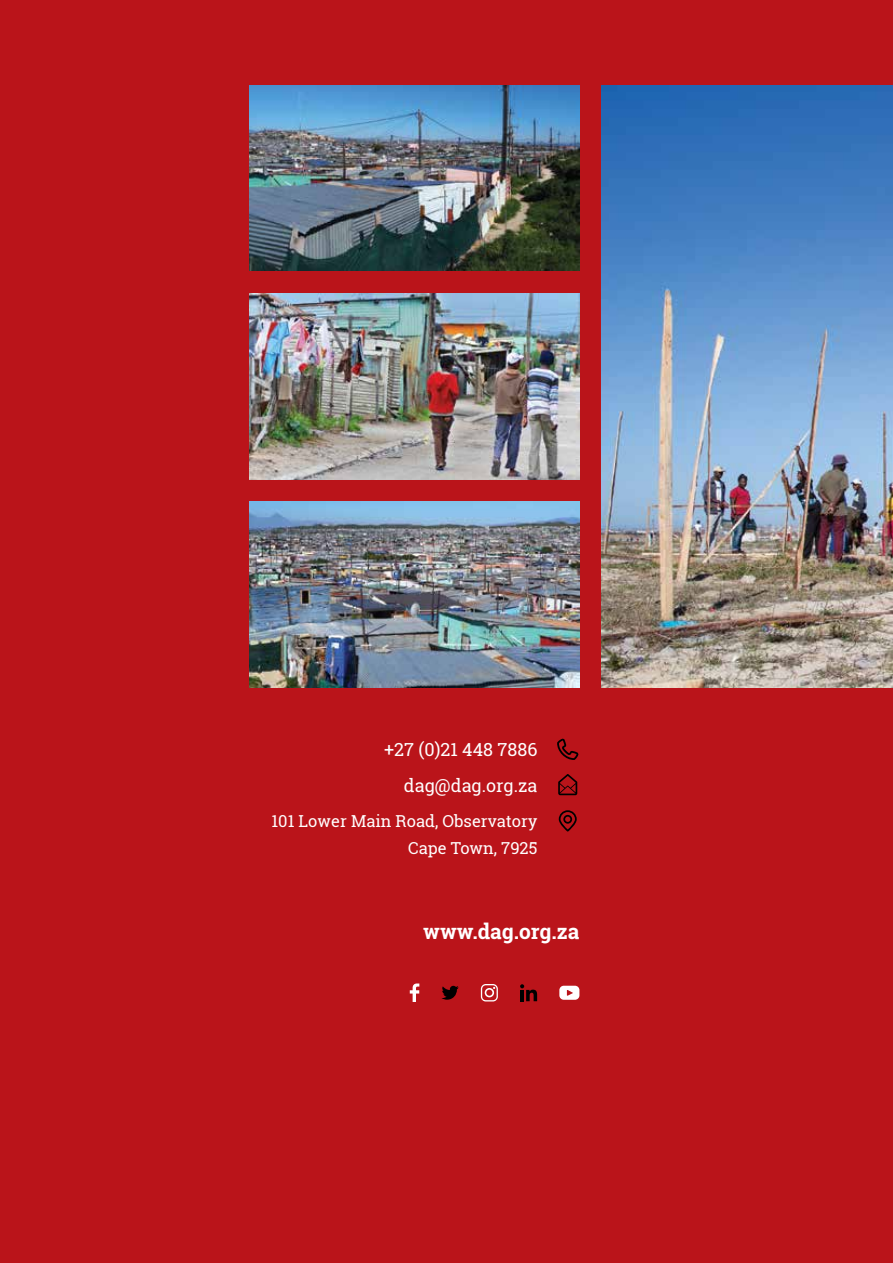
<style>
.page{position:relative;width:893px;height:1263px;background:#ba141a}
.page>*{position:absolute;margin:0;border:0;box-sizing:border-box;transform-origin:0 0}
.t1{font:700 21px "Roboto Slab";color:#fff}
.t2{font:18px/36px "Roboto Slab";color:#fff;text-align:right}
.t3{font:16.5px/27px "Roboto Slab";color:#fff;text-align:right}
</style>
<div class="page">
<img style="left:602px;top:85px;width:291px;height:602px">
<img style="left:250px;top:85px;width:329px;height:186px">
<img style="left:250px;top:502px;width:329px;height:185px">
<svg style="left:410px;top:983px;width:9px;height:19px"></svg>
<svg style="left:442px;top:986px;width:17px;height:14px"></svg>
<svg style="left:520px;top:984px;width:17px;height:17px"></svg>
<svg style="left:481px;top:984px;width:17px;height:17px"></svg>
<img style="left:250px;top:293px;width:329px;height:186px">
<svg style="left:557px;top:739px;width:22px;height:21px"></svg>
<svg style="left:558px;top:774px;width:19px;height:21px"></svg>
<svg style="left:559px;top:810px;width:18px;height:21px"></svg>
<svg style="left:559px;top:986px;width:20px;height:14px"></svg>
<p class="t2" style="left:384px;top:731px;width:155px">+27 (0)21 448 7886 dag@dag.org.za</p>
<p class="t3" style="left:271px;top:808px;width:267px">101 Lower Main Road, Observatory<br>Cape Town, 7925</p>
<p class="t1" style="left:423px;top:916px;width:158px">www.dag.org.za</p>
</div>
